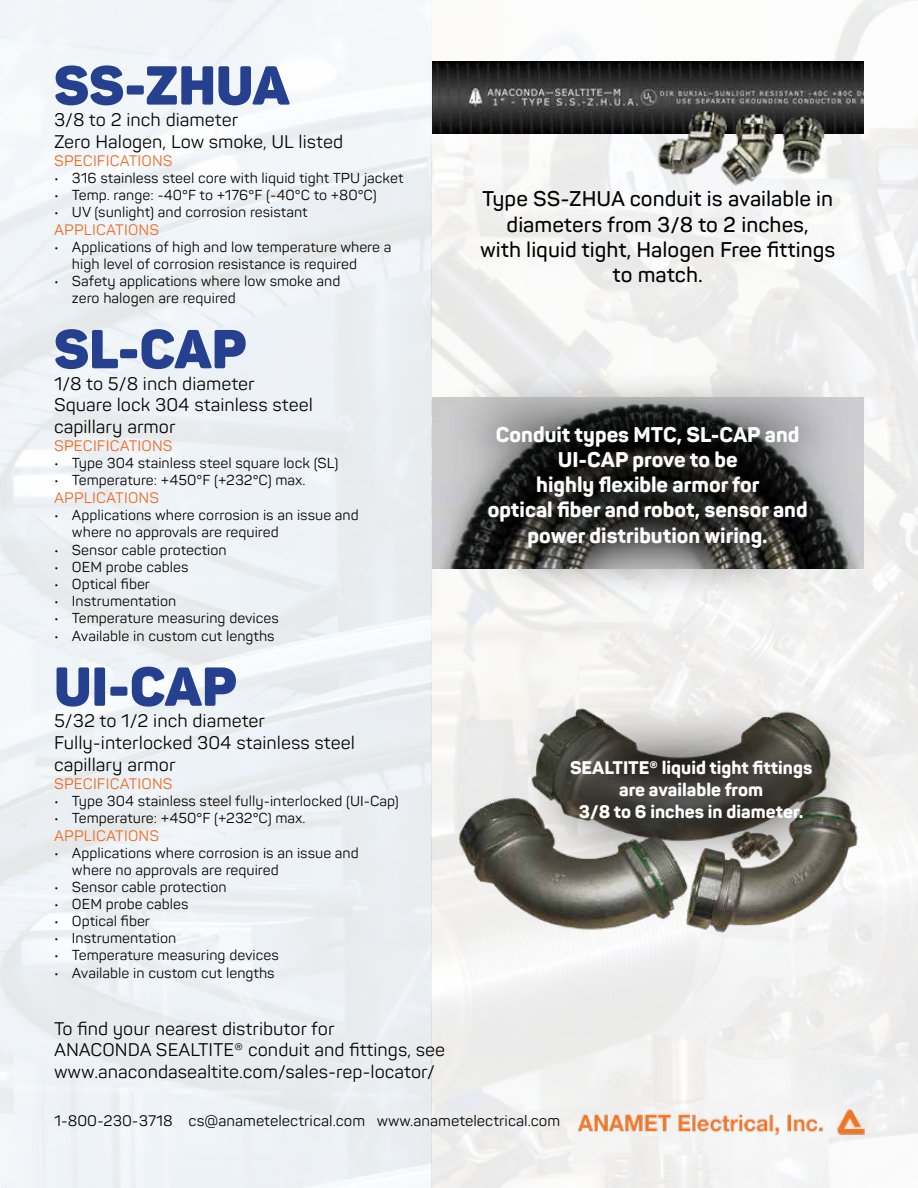
<style>
.page{position:relative;width:918px;height:1188px;background:#fff}
.page>*{position:absolute;margin:0;border:0;box-sizing:border-box;transform-origin:0 0}
.t1{font:900 54px "Panton";color:#25408e}
.t2{font:800 21px/25.2px "Panton";color:#fff;text-align:center}
.t3{font:600 21px/25.2px "Panton";color:#000;text-align:center}
.t4{font:18px/21.6px "Panton";color:#000}
.t5{font:800 18px/21.6px "Panton";color:#fff;text-align:center}
.t6{font:15px "Panton";letter-spacing:.01em;color:#ed6b23}
.t7{font:15px "Panton";color:#000}
.t8{font:14.25px/17.1px "Panton";color:#000}
</style>
<div class="page">
<img style="left:0;top:0;width:918px;height:1188px">
<img style="left:573px;top:1110px;width:294px;height:27px">
<div style="left:472px;top:181px;width:371px;height:110px;background:#f4f3f3"></div>
<div style="left:432px;top:368px;width:432px;height:235px;background:#000;opacity:.75"></div>
<img style="left:454px;top:705px;width:408px;height:231px">
<div style="left:515px;top:702px;width:352px;height:175px;background:#000;opacity:.75"></div>
<img style="left:432px;top:62px;width:432px;height:72px">
<img style="left:658px;top:111px;width:166px;height:76px">
<h1 class="t1" style="left:54px;top:65px;width:237px">SS-ZHUA</h1>
<p class="t4" style="left:54px;top:111px;width:291px">3/8 to 2 inch diameter<br>Zero Halogen, Low smoke, UL listed</p>
<p class="t6" style="left:54px;top:155px;width:120px">SPECIFICATIONS</p>
<p class="t8" style="left:54px;top:171px;width:351px">• 316 stainless steel core with liquid tight TPU jacket</p>
<p class="t8" style="left:54px;top:188px;width:324px">• Temp. range: -40°F to +176°F (-40°C to +80°C)</p>
<p class="t8" style="left:54px;top:205px;width:255px">• UV (sunlight) and corrosion resistant</p>
<p class="t6" style="left:54px;top:224px;width:107px">APPLICATIONS</p>
<p class="t8" style="left:72px;top:240px;width:321px;text-indent:-18px">• Applications of high and low temperature where a high level of corrosion resistance is required</p>
<p class="t8" style="left:72px;top:274px;width:270px;text-indent:-18px">• Safety applications where low smoke and zero halogen are required</p>
<h1 class="t1" style="left:54px;top:328px;width:194px">SL-CAP</h1>
<p class="t4" style="left:54px;top:375px;width:261px">1/8 to 5/8 inch diameter<br>Square lock 304 stainless steel capillary armor</p>
<p class="t6" style="left:54px;top:440px;width:120px">SPECIFICATIONS</p>
<p class="t8" style="left:54px;top:456px;width:286px">• Type 304 stainless steel square lock (SL)</p>
<p class="t8" style="left:54px;top:473px;width:253px">• Temperature: +450°F (+232°C) max.</p>
<p class="t6" style="left:54px;top:492px;width:107px">APPLICATIONS</p>
<p class="t8" style="left:72px;top:508px;width:288px;text-indent:-18px">• Applications where corrosion is an issue and where no approvals are required</p>
<p class="t8" style="left:54px;top:543px;width:174px">• Sensor cable protection</p>
<p class="t8" style="left:54px;top:560px;width:136px">• OEM probe cables</p>
<p class="t8" style="left:54px;top:577px;width:98px">• Optical fiber</p>
<p class="t8" style="left:54px;top:594px;width:124px">• Instrumentation</p>
<p class="t8" style="left:54px;top:611px;width:226px">• Temperature measuring devices</p>
<p class="t8" style="left:54px;top:629px;width:222px">• Available in custom cut lengths</p>
<h1 class="t1" style="left:54px;top:666px;width:185px">UI-CAP</h1>
<p class="t4" style="left:54px;top:712px;width:303px">5/32 to 1/2 inch diameter<br>Fully-interlocked 304 stainless steel capillary armor</p>
<p class="t6" style="left:54px;top:777px;width:120px">SPECIFICATIONS</p>
<p class="t8" style="left:54px;top:794px;width:346px">• Type 304 stainless steel fully-interlocked (UI-Cap)</p>
<p class="t8" style="left:54px;top:811px;width:253px">• Temperature: +450°F (+232°C) max.</p>
<p class="t6" style="left:54px;top:830px;width:107px">APPLICATIONS</p>
<p class="t8" style="left:72px;top:846px;width:288px;text-indent:-18px">• Applications where corrosion is an issue and where no approvals are required</p>
<p class="t8" style="left:54px;top:880px;width:174px">• Sensor cable protection</p>
<p class="t8" style="left:54px;top:897px;width:136px">• OEM probe cables</p>
<p class="t8" style="left:54px;top:914px;width:98px">• Optical fiber</p>
<p class="t8" style="left:54px;top:931px;width:124px">• Instrumentation</p>
<p class="t8" style="left:54px;top:948px;width:226px">• Temperature measuring devices</p>
<p class="t8" style="left:54px;top:966px;width:222px">• Available in custom cut lengths</p>
<h2 class="t3" style="left:480px;top:188px;width:357px">Type SS-ZHUA conduit is available in diameters from 3/8 to 2 inches,<br>with liquid tight, Halogen Free fittings to match.</h2>
<h2 class="t2" style="left:488px;top:424px;width:321px">Conduit types MTC, SL-CAP and<br>UI-CAP prove to be<br>highly flexible armor for<br>optical fiber and robot, sensor and power distribution wiring.</h2>
<p class="t5" style="left:570px;top:759px;width:244px">SEALTITE® liquid tight fittings are available from<br>3/8 to 6 inches in diameter.</p>
<p class="t4" style="left:54px;top:1019px;width:393px">To find your nearest distributor for<br>ANACONDA SEALTITE® conduit and fittings, see www.anacondasealtite.com/sales-rep-locator/</p>
<p class="t7" style="left:54px;top:1115px;width:508px">1-800-230-3718 cs@anametelectrical.com www.anametelectrical.com</p>
</div>
